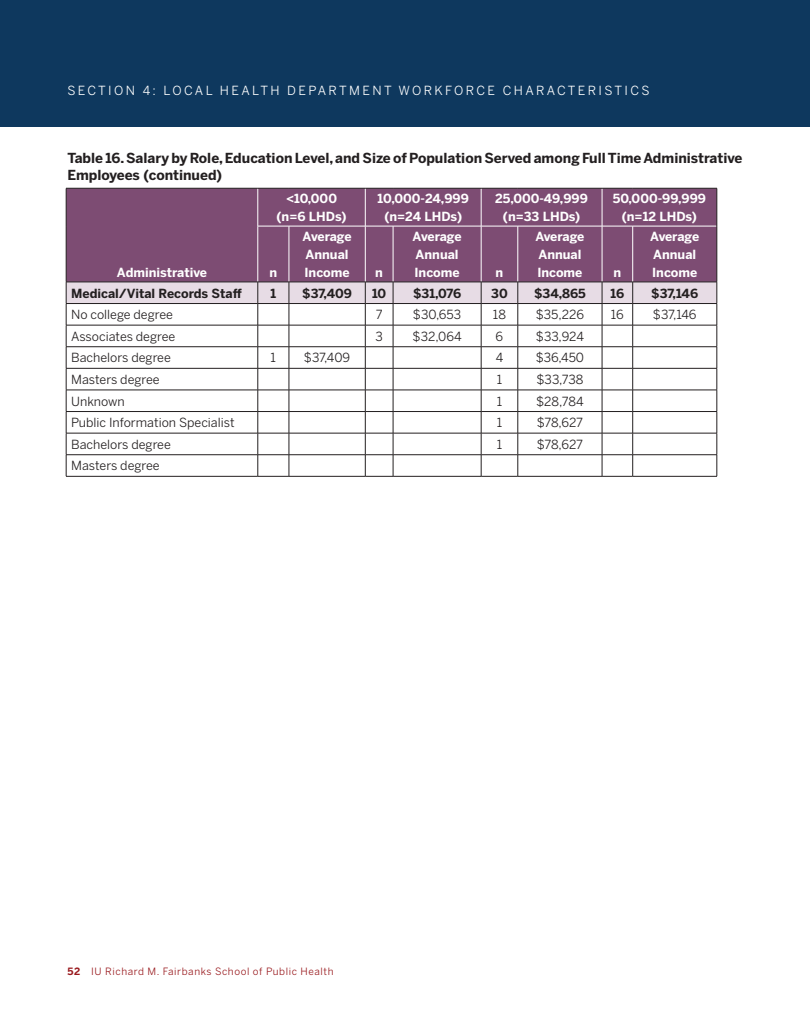
<style>
.page{position:relative;width:810px;height:1035px;background:#fff}
.page>*{position:absolute;margin:0;border:0;box-sizing:border-box;transform-origin:0 0}
.Table_titles{font:700 13.75px/17.5px "Benton Sans";color:#231f20}
.Paragraph_for_tables{font:12.5px "Benton Sans";color:#231f20}
.Paragraph_for_tables-2{font:700 12.5px/18px "Benton Sans";color:#fff}
.Paragraph_for_tables-3{font:700 12.5px "Benton Sans";color:#231f20}
.t1{font:12.5px "Benton Sans";letter-spacing:.19em;color:#fff}
.t2{font:10px "Benton Sans";letter-spacing:.06em;color:#991a1e}
.s1{font-weight:700}
</style>
<div class="page">
<div style="left:0;top:0;width:788px;height:127px;background:#0e385e"></div>
<div style="left:788px;top:0;width:22px;height:127px;background:#0e385e"></div>
<div style="left:67px;top:189px;width:650px;height:93px;background:#7d4c73"></div>
<hr style="left:258px;top:188px;width:1px;height:38px;background:#fff">
<hr style="left:365px;top:188px;width:1px;height:38px;background:#fff">
<hr style="left:481px;top:188px;width:1px;height:38px;background:#fff">
<hr style="left:602px;top:188px;width:1px;height:38px;background:#fff">
<hr style="left:258px;top:226px;width:31px;height:1px;background:#fff">
<hr style="left:258px;top:226px;width:1px;height:56px;background:#fff">
<hr style="left:289px;top:226px;width:76px;height:1px;background:#fff">
<hr style="left:289px;top:226px;width:1px;height:56px;background:#fff">
<svg style="left:366px;top:226px;width:27px;height:1px"></svg>
<hr style="left:365px;top:226px;width:1px;height:56px;background:#fff">
<hr style="left:393px;top:226px;width:88px;height:1px;background:#fff">
<hr style="left:393px;top:226px;width:1px;height:56px;background:#fff">
<hr style="left:481px;top:226px;width:37px;height:1px;background:#fff">
<hr style="left:481px;top:226px;width:1px;height:56px;background:#fff">
<hr style="left:518px;top:226px;width:84px;height:1px;background:#fff">
<hr style="left:518px;top:226px;width:1px;height:56px;background:#fff">
<hr style="left:602px;top:226px;width:31px;height:1px;background:#fff">
<hr style="left:602px;top:226px;width:1px;height:56px;background:#fff">
<hr style="left:633px;top:226px;width:84px;height:1px;background:#fff">
<hr style="left:632px;top:226px;width:1px;height:56px;background:#fff">
<hr style="left:66px;top:188px;width:192px;height:1px;background:#231f20">
<hr style="left:66px;top:188px;width:1px;height:38px;background:#231f20">
<hr style="left:66px;top:226px;width:1px;height:56px;background:#231f20">
<hr style="left:258px;top:188px;width:31px;height:1px;background:#231f20">
<hr style="left:289px;top:188px;width:76px;height:1px;background:#231f20">
<svg style="left:365px;top:188px;width:28px;height:1px"></svg>
<hr style="left:393px;top:188px;width:88px;height:1px;background:#231f20">
<hr style="left:481px;top:188px;width:37px;height:1px;background:#231f20">
<hr style="left:518px;top:188px;width:84px;height:1px;background:#231f20">
<hr style="left:602px;top:188px;width:31px;height:1px;background:#231f20">
<hr style="left:633px;top:188px;width:84px;height:1px;background:#231f20">
<hr style="left:717px;top:188px;width:1px;height:38px;background:#231f20">
<hr style="left:717px;top:226px;width:1px;height:56px;background:#231f20">
<svg style="left:66px;top:282px;width:652px;height:195px"></svg>
<hr style="left:393px;top:390px;width:88px;height:1px;background:#231f20">
<hr style="left:481px;top:390px;width:37px;height:1px;background:#231f20">
<hr style="left:518px;top:390px;width:84px;height:1px;background:#231f20">
<hr style="left:602px;top:390px;width:31px;height:1px;background:#231f20">
<hr style="left:633px;top:390px;width:84px;height:1px;background:#231f20">
<p class="t1" style="left:68px;top:83px;width:583px">SECTION 4: LOCAL HEALTH DEPARTMENT WORKFORCE CHARACTERISTICS</p>
<p class="Table_titles" style="left:68px;top:149px;width:677px">Table 16. Salary by Role, Education Level, and Size of Population Served among Full Time Administrative<br>Employees (continued)</p>
<p class="Paragraph_for_tables-2" style="left:117px;top:264px;width:92px">Administrative</p>
<p class="Paragraph_for_tables-2" style="left:286px;top:190px;width:53px">&lt;10,000</p>
<p class="Paragraph_for_tables-2" style="left:277px;top:208px;width:71px">(n=6 LHDs)</p>
<p class="Paragraph_for_tables-2" style="left:378px;top:190px;width:93px">10,000-24,999</p>
<p class="Paragraph_for_tables-2" style="left:384px;top:208px;width:79px">(n=24 LHDs)</p>
<p class="Paragraph_for_tables-2" style="left:495px;top:190px;width:94px">25,000-49,999</p>
<p class="Paragraph_for_tables-2" style="left:503px;top:208px;width:79px">(n=33 LHDs)</p>
<p class="Paragraph_for_tables-2" style="left:613px;top:190px;width:95px">50,000-99,999</p>
<p class="Paragraph_for_tables-2" style="left:622px;top:208px;width:77px">(n=12 LHDs)</p>
<p class="Paragraph_for_tables-2" style="left:270px;top:264px;width:9px">n</p>
<p class="Paragraph_for_tables-2" style="left:303px;top:228px;width:51px">Average<br>Annual<br>Income</p>
<p class="Paragraph_for_tables-2" style="left:375px;top:264px;width:9px">n</p>
<p class="Paragraph_for_tables-2" style="left:413px;top:228px;width:51px">Average<br>Annual<br>Income</p>
<p class="Paragraph_for_tables-2" style="left:496px;top:264px;width:9px">n</p>
<p class="Paragraph_for_tables-2" style="left:535px;top:228px;width:51px">Average<br>Annual<br>Income</p>
<p class="Paragraph_for_tables-2" style="left:614px;top:264px;width:9px">n</p>
<p class="Paragraph_for_tables-2" style="left:650px;top:228px;width:51px">Average<br>Annual<br>Income</p>
<p class="Paragraph_for_tables-3" style="left:71px;top:285px;width:172px">Medical/Vital Records Staff</p>
<p class="Paragraph_for_tables-3" style="left:271px;top:285px;width:7px">1</p>
<p class="Paragraph_for_tables-3" style="left:302px;top:285px;width:51px">$37,409</p>
<p class="Paragraph_for_tables-3" style="left:372px;top:285px;width:16px">10</p>
<p class="Paragraph_for_tables-3" style="left:413px;top:285px;width:50px">$31,076</p>
<p class="Paragraph_for_tables-3" style="left:491px;top:285px;width:18px">30</p>
<p class="Paragraph_for_tables-3" style="left:534px;top:285px;width:53px">$34,865</p>
<p class="Paragraph_for_tables-3" style="left:610px;top:285px;width:15px">16</p>
<p class="Paragraph_for_tables-3" style="left:651px;top:285px;width:49px">$37,146</p>
<p class="Paragraph_for_tables" style="left:71px;top:307px;width:103px">No college degree</p>
<p class="Paragraph_for_tables" style="left:376px;top:307px;width:8px">7</p>
<p class="Paragraph_for_tables" style="left:413px;top:307px;width:50px">$30,653</p>
<p class="Paragraph_for_tables" style="left:493px;top:307px;width:14px">18</p>
<p class="Paragraph_for_tables" style="left:536px;top:307px;width:50px">$35,226</p>
<p class="Paragraph_for_tables" style="left:611px;top:307px;width:14px">16</p>
<p class="Paragraph_for_tables" style="left:653px;top:307px;width:45px">$37,146</p>
<p class="Paragraph_for_tables" style="left:71px;top:329px;width:106px">Associates degree</p>
<p class="Paragraph_for_tables" style="left:376px;top:329px;width:9px">3</p>
<p class="Paragraph_for_tables" style="left:413px;top:329px;width:51px">$32,064</p>
<p class="Paragraph_for_tables" style="left:496px;top:329px;width:9px">6</p>
<p class="Paragraph_for_tables" style="left:536px;top:329px;width:50px">$33,924</p>
<p class="Paragraph_for_tables" style="left:71px;top:350px;width:101px">Bachelors degree</p>
<p class="Paragraph_for_tables" style="left:271px;top:350px;width:7px">1</p>
<p class="Paragraph_for_tables" style="left:304px;top:350px;width:48px">$37,409</p>
<p class="Paragraph_for_tables" style="left:496px;top:350px;width:9px">4</p>
<p class="Paragraph_for_tables" style="left:536px;top:350px;width:50px">$36,450</p>
<p class="Paragraph_for_tables" style="left:71px;top:372px;width:90px">Masters degree</p>
<p class="Paragraph_for_tables" style="left:497px;top:372px;width:7px">1</p>
<p class="Paragraph_for_tables" style="left:537px;top:372px;width:48px">$33,738</p>
<p class="Paragraph_for_tables" style="left:71px;top:394px;width:55px">Unknown</p>
<p class="Paragraph_for_tables" style="left:497px;top:394px;width:7px">1</p>
<p class="Paragraph_for_tables" style="left:536px;top:394px;width:49px">$28,784</p>
<p class="Paragraph_for_tables" style="left:71px;top:415px;width:165px">Public Information Specialist</p>
<p class="Paragraph_for_tables" style="left:497px;top:415px;width:7px">1</p>
<p class="Paragraph_for_tables" style="left:537px;top:415px;width:48px">$78,627</p>
<p class="Paragraph_for_tables" style="left:71px;top:437px;width:101px">Bachelors degree</p>
<p class="Paragraph_for_tables" style="left:497px;top:437px;width:7px">1</p>
<p class="Paragraph_for_tables" style="left:537px;top:437px;width:48px">$78,627</p>
<p class="Paragraph_for_tables" style="left:71px;top:458px;width:90px">Masters degree</p>
<p class="t2" style="left:68px;top:966px;width:268px"><span class="s1">52</span> IU Richard M. Fairbanks School of Public Health</p>
</div>
